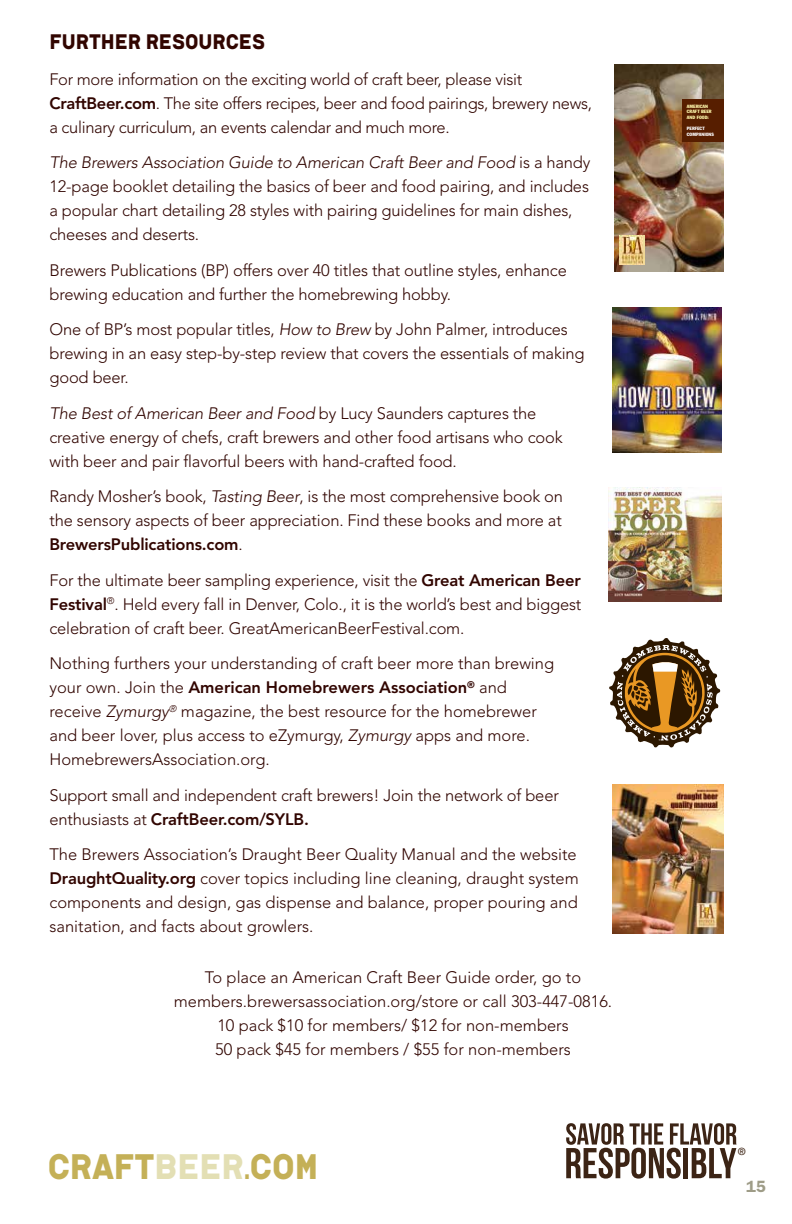
<style>
.page{position:relative;width:792px;height:1224px;background:#fff}
.page>*{position:absolute;margin:0;border:0;box-sizing:border-box;transform-origin:0 0}
.t1{font:35.4px "td BASTAR Dbold";color:#c4b057}
.t2{font:21px "td BASTAR Dbold";color:#310500}
.t3{font:300 16.4px/24px "Avenir";letter-spacing:-.01em;color:#310500}
.t4{font:600 16.4px "Franklin Gothic";color:#9e9c87}
.t5{font:500 10px "Helvetica Neue";color:#3c2313}
.t6{font:condensed 4.6px/5.6px "Franklin Gothic";color:#fff8ac;scale:1.06 1}
.t7{font:condensed 4.6px/5.6px "Franklin Gothic";color:#fff;scale:1.06 1}
.s1{font-weight:800}
.s2{font-style:italic}
.s3{color:#e3dfb4}
</style>
<div class="page">
<img style="left:612px;top:784px;width:111px;height:149px">
<img style="left:608px;top:488px;width:114px;height:113px">
<img style="left:613px;top:307px;width:109px;height:146px">
<img style="left:614px;top:65px;width:109px;height:206px">
<div style="left:682px;top:99px;width:41px;height:42px;background:#571e00"></div>
<img style="left:619px;top:236px;width:26px;height:29px">
<svg style="left:566px;top:1123px;width:171px;height:56px"></svg>
<svg style="left:609px;top:638px;width:112px;height:110px"></svg>
<p class="t2" style="left:49px;top:29px;width:217px">FURTHER RESOURCES</p>
<p class="t3" style="left:49px;top:67px;width:544px">For more information on the exciting world of craft beer, please visit<br><span class="s1">CraftBeer.com</span>. The site offers recipes, beer and food pairings, brewery news, a culinary curriculum, an events calendar and much more.</p>
<p class="t3" style="left:49px;top:150px;width:543px"><span class="s2">The Brewers Association Guide to American Craft Beer and Food</span> is a handy 12-page booklet detailing the basics of beer and food pairing, and includes a popular chart detailing 28 styles with pairing guidelines for main dishes, cheeses and deserts.</p>
<p class="t3" style="left:49px;top:258px;width:519px">Brewers Publications (BP) offers over 40 titles that outline styles, enhance brewing education and further the homebrewing hobby.</p>
<p class="t3" style="left:49px;top:317px;width:537px">One of BP’s most popular titles, <span class="s2">How to Brew</span> by John Palmer, introduces brewing in an easy step-by-step review that covers the essentials of making good beer.</p>
<p class="t3" style="left:49px;top:401px;width:515px"><span class="s2">The Best of American Beer and Food</span> by Lucy Saunders captures the creative energy of chefs, craft brewers and other food artisans who cook with beer and pair flavorful beers with hand-crafted food.</p>
<p class="t3" style="left:49px;top:485px;width:515px;text-align:justify">Randy Mosher’s book, <span class="s2">Tasting Beer</span>, is the most comprehensive book on the sensory aspects of beer appreciation. Find these books and more at <span class="s1">BrewersPublications.com</span>.</p>
<p class="t3" style="left:49px;top:568px;width:534px;text-align:justify">For the ultimate beer sampling experience, visit the <span class="s1">Great American Beer Festival</span><sup>®</sup>. Held every fall in Denver, Colo., it is the world’s best and biggest celebration of craft beer. GreatAmericanBeerFestival.com.</p>
<p class="t3" style="left:49px;top:652px;width:506px">Nothing furthers your understanding of craft beer more than brewing your own. Join the <span class="s1">American Homebrewers Association</span><sup>®</sup> and receive <span class="s2">Zymurgy</span><sup>®</sup> magazine, the best resource for the homebrewer and beer lover, plus access to eZymurgy, <span class="s2">Zymurgy</span> apps and more.<br>HomebrewersAssociation.org.</p>
<p class="t3" style="left:49px;top:783px;width:511px">Support small and independent craft brewers! Join the network of beer enthusiasts at <span class="s1">CraftBeer.com/SYLB.</span></p>
<p class="t3" style="left:49px;top:843px;width:531px">The Brewers Association’s Draught Beer Quality Manual and the website <span class="s1">DraughtQuality.org</span> cover topics including line cleaning, draught system components and design, gas dispense and balance, proper pouring and sanitation, and facts about growlers.</p>
<p class="t3" style="left:174px;top:966px;width:440px;text-align:center">To place an American Craft Beer Guide order, go to members.brewersassociation.org/store or call 303-447-0816.<br>10 pack $10 for members/ $12 for non-members<br>50 pack $45 for members / $55 for non-members</p>
<h1 class="t1" style="left:48px;top:1146px;width:272px">CRAFT<span class="s3">BEER</span>.COM</h1>
<p class="t6" style="left:687px;top:103px;width:25px">AMERICAN<br>CRAFT BEER<br>AND FOOD:</p>
<p class="t7" style="left:687px;top:126px;width:27px">PERFECT<br>COMPANIONS</p>
<p class="t5" style="left:738px;top:1143px;width:9px">®</p>
<p class="t4" style="left:746px;top:1177px;width:21px">15</p>
</div>
